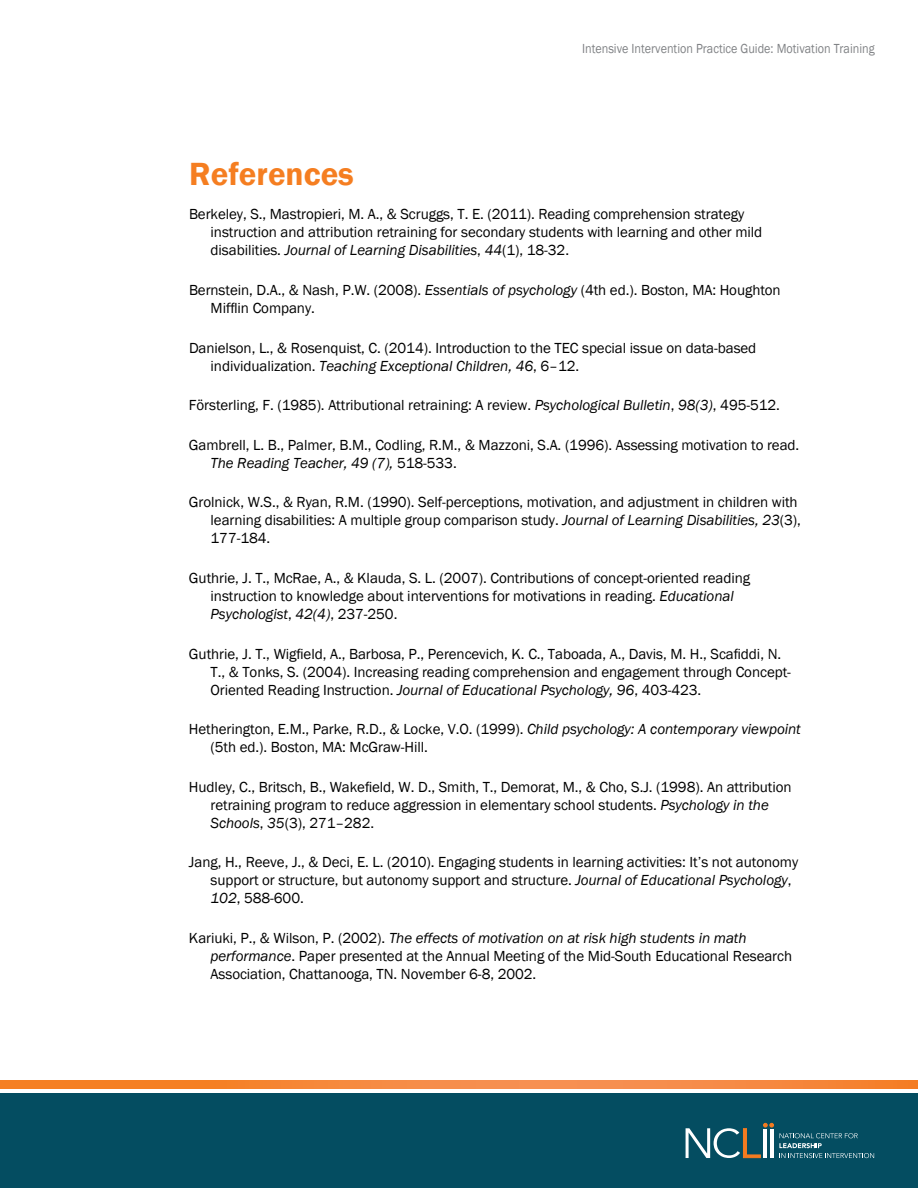
<style>
.page{position:relative;width:918px;height:1188px;background:#fff}
.page>*{position:absolute;margin:0;border:0;box-sizing:border-box;transform-origin:0 0}
.t1{font:600 33px "Franklin Gothic";color:#f57e21}
.References{font:15px/18px "Franklin Gothic";letter-spacing:-.005em;color:#000}
.t2{font:13.5px "Franklin Gothic";color:#808285;scale:.9 1}
.s1{font-style:italic}
</style>
<div class="page">
<div style="left:0;top:1094px;width:918px;height:94px;background:#044d61"></div>
<svg style="left:0;top:1080px;width:918px;height:8px;background:#f58639"></svg>
<svg style="left:686px;top:1123px;width:188px;height:35px"></svg>
<p class="t2" style="left:582px;top:40px;width:327px">Intensive Intervention Practice Guide: Motivation Training</p>
<h1 class="t1" style="left:189px;top:154px;width:166px">References</h1>
<p class="References" style="left:211px;top:206px;width:553px;text-indent:-22px">Berkeley, S., Mastropieri, M. A., &amp; Scruggs, T. E. (2011). Reading comprehension strategy instruction and attribution retraining for secondary students with learning and other mild disabilities. <span class="s1">Journal of Learning Disabilities</span>, <span class="s1">44</span>(1), 18-32.</p>
<p class="References" style="left:211px;top:281px;width:572px;text-indent:-22px">Bernstein, D.A., &amp; Nash, P.W. (2008). <span class="s1">Essentials of psychology</span> (4th ed.). Boston, MA: Houghton<br>Mifflin Company.</p>
<p class="References" style="left:211px;top:339px;width:547px;text-indent:-22px">Danielson, L., &amp; Rosenquist, C. (2014). Introduction to the TEC special issue on data-based individualization. <span class="s1">Teaching Exceptional Children, 46</span>, 6–12.</p>
<p class="References" style="left:189px;top:396px;width:593px">Försterling, F. (1985). Attributional retraining: A review. <span class="s1">Psychological Bulletin</span>, <span class="s1">98(3)</span>, 495-512.</p>
<p class="References" style="left:211px;top:436px;width:590px;text-indent:-22px">Gambrell, L. B., Palmer, B.M., Codling, R.M., &amp; Mazzoni, S.A. (1996). Assessing motivation to read.<br><span class="s1">The Reading Teacher, 49 (7),</span> 518-533.</p>
<p class="References" style="left:211px;top:494px;width:592px;text-indent:-22px">Grolnick, W.S., &amp; Ryan, R.M. (1990). Self-perceptions, motivation, and adjustment in children with learning disabilities: A multiple group comparison study. <span class="s1">Journal of Learning Disabilities, 23</span>(3),<br>177-184.</p>
<p class="References" style="left:211px;top:569px;width:541px;text-indent:-22px">Guthrie, J. T., McRae, A., &amp; Klauda, S. L. (2007). Contributions of concept-oriented reading instruction to knowledge about interventions for motivations in reading. <span class="s1">Educational<br>Psychologist</span>, <span class="s1">42(4)</span>, 237-250.</p>
<p class="References" style="left:211px;top:645px;width:582px;text-indent:-22px">Guthrie, J. T., Wigfield, A., Barbosa, P., Perencevich, K. C., Taboada, A., Davis, M. H., Scafiddi, N.<br>T., &amp; Tonks, S. (2004). Increasing reading comprehension and engagement through Concept-<br>Oriented Reading Instruction. <span class="s1">Journal of Educational Psychology, 96</span>, 403-423.</p>
<p class="References" style="left:211px;top:720px;width:592px;text-indent:-22px">Hetherington, E.M., Parke, R.D., &amp; Locke, V.O. (1999). <span class="s1">Child psychology: A contemporary viewpoint </span>(5th ed.). Boston, MA: McGraw-Hill.</p>
<p class="References" style="left:211px;top:778px;width:583px;text-indent:-22px">Hudley, C., Britsch, B., Wakefield, W. D., Smith, T., Demorat, M., &amp; Cho, S.J. (1998). An attribution retraining program to reduce aggression in elementary school students. <span class="s1">Psychology in the<br>Schools</span>, <span class="s1">35</span>(3), 271–282.</p>
<p class="References" style="left:211px;top:854px;width:589px;text-indent:-22px">Jang, H., Reeve, J., &amp; Deci, E. L. (2010). Engaging students in learning activities: It’s not autonomy support or structure, but autonomy support and structure. <span class="s1">Journal of Educational Psychology</span>,<br><span class="s1">102</span>, 588-600.</p>
<p class="References" style="left:211px;top:929px;width:583px;text-indent:-22px">Kariuki, P., &amp; Wilson, P. (2002). <span class="s1">The effects of motivation on at risk high students in math performance</span>. Paper presented at the Annual Meeting of the Mid-South Educational Research<br>Association, Chattanooga, TN. November 6-8, 2002.</p>
</div>
